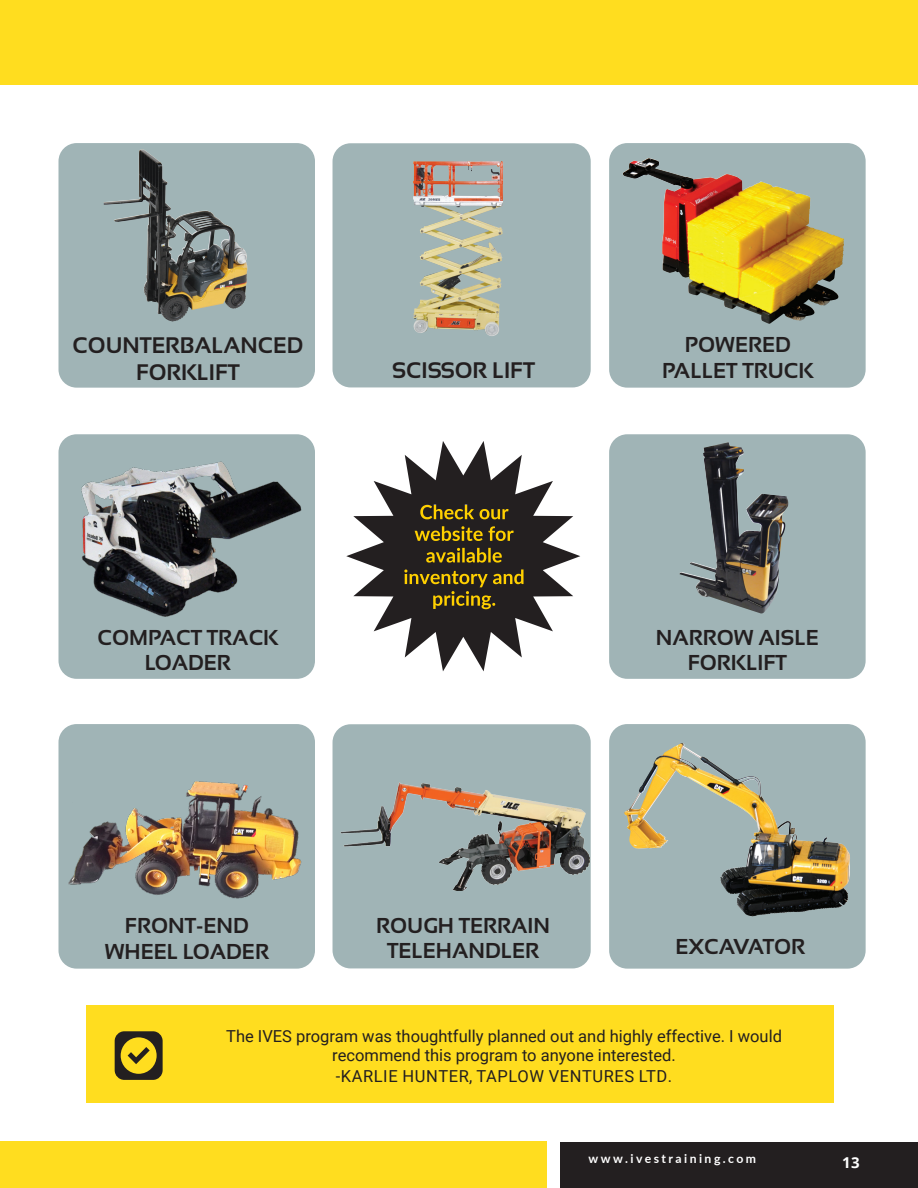
<style>
.page{position:relative;width:918px;height:1188px;background:#fff}
.page>*{position:absolute;margin:0;border:0;box-sizing:border-box;transform-origin:0 0}
.t1{font:700 22.5px "Sansation";color:#231f20}
.t2{font:700 21.6px/25.8px "Sansation";color:#231f20;text-align:center}
.t3{font:16.5px/18.1px "Roboto";color:#231f20;text-align:center}
.t4{font:16.5px "Roboto";letter-spacing:.035em;color:#231f20}
.t5{font:700 15px "Open Sans";color:#fff}
.t6{font:700 12.3px "Lato";letter-spacing:.2em;color:#fff}
</style>
<div class="page">
<div style="left:560px;top:1142px;width:358px;height:46px;background:#231f20"></div>
<div style="left:0;top:0;width:918px;height:85px;background:#ffdd1f"></div>
<div style="left:0;top:1142px;width:547px;height:46px;background:#ffdd1f"></div>
<div style="left:609px;top:434px;width:257px;height:245px;background:#a0b4b6;border-radius:18px"></div>
<div style="left:58px;top:434px;width:257px;height:245px;background:#a0b4b6;border-radius:18px"></div>
<svg style="left:609px;top:724px;width:257px;height:245px;background:#96a39e"></svg>
<div style="left:333px;top:724px;width:258px;height:244px;background:#a0b4b6;border-radius:18px"></div>
<div style="left:58px;top:724px;width:257px;height:245px;background:#a0b4b6;border-radius:18px"></div>
<div style="left:609px;top:143px;width:257px;height:245px;background:#a0b4b6;border-radius:18px"></div>
<div style="left:333px;top:143px;width:258px;height:244px;background:#a0b4b6;border-radius:18px"></div>
<div style="left:58px;top:143px;width:257px;height:245px;background:#a0b4b6;border-radius:18px"></div>
<img style="left:104px;top:150px;width:84px;height:171px">
<img style="left:413px;top:161px;width:88px;height:173px">
<img style="left:341px;top:777px;width:250px;height:113px">
<img style="left:69px;top:781px;width:233px;height:118px">
<img style="left:624px;top:744px;width:135px;height:123px">
<img style="left:623px;top:158px;width:220px;height:166px">
<img style="left:679px;top:442px;width:110px;height:172px">
<img style="left:81px;top:461px;width:221px;height:156px">
<svg style="left:346px;top:441px;width:234px;height:230px"></svg>
<div style="left:86px;top:1006px;width:748px;height:97px;background:#ffdd1f"></div>
<svg style="left:115px;top:1031px;width:48px;height:49px"></svg>
<p class="t1" style="left:73px;top:332px;width:232px">COUNTERBALANCED</p>
<p class="t1" style="left:136px;top:359px;width:105px">FORKLIFT</p>
<p class="t1" style="left:392px;top:358px;width:144px">SCISSOR LIFT</p>
<p class="t2" style="left:685px;top:332px;width:107px">POWERED</p>
<p class="t2" style="left:662px;top:357px;width:153px">PALLET TRUCK</p>
<p class="t2" style="left:97px;top:624px;width:182px">COMPACT TRACK<br>LOADER</p>
<p class="t2" style="left:656px;top:624px;width:164px">NARROW AISLE<br>FORKLIFT</p>
<p class="t2" style="left:105px;top:913px;width:166px">FRONT-END<br>WHEEL LOADER</p>
<p class="t2" style="left:376px;top:912px;width:175px">ROUGH TERRAIN</p>
<p class="t2" style="left:387px;top:938px;width:154px">TELEHANDLER</p>
<p class="t2" style="left:675px;top:933px;width:131px">EXCAVATOR</p>
<p class="t3" style="left:226px;top:1027px;width:557px">The IVES program was thoughtfully planned out and highly effective. I would recommend this program to anyone interested.</p>
<p class="t4" style="left:336px;top:1064px;width:338px">-KARLIE HUNTER, TAPLOW VENTURES LTD.</p>
<p class="t6" style="left:589px;top:1149px;width:169px">www.ivestraining.com</p>
<p class="t5" style="left:842px;top:1152px;width:19px">13</p>
</div>
